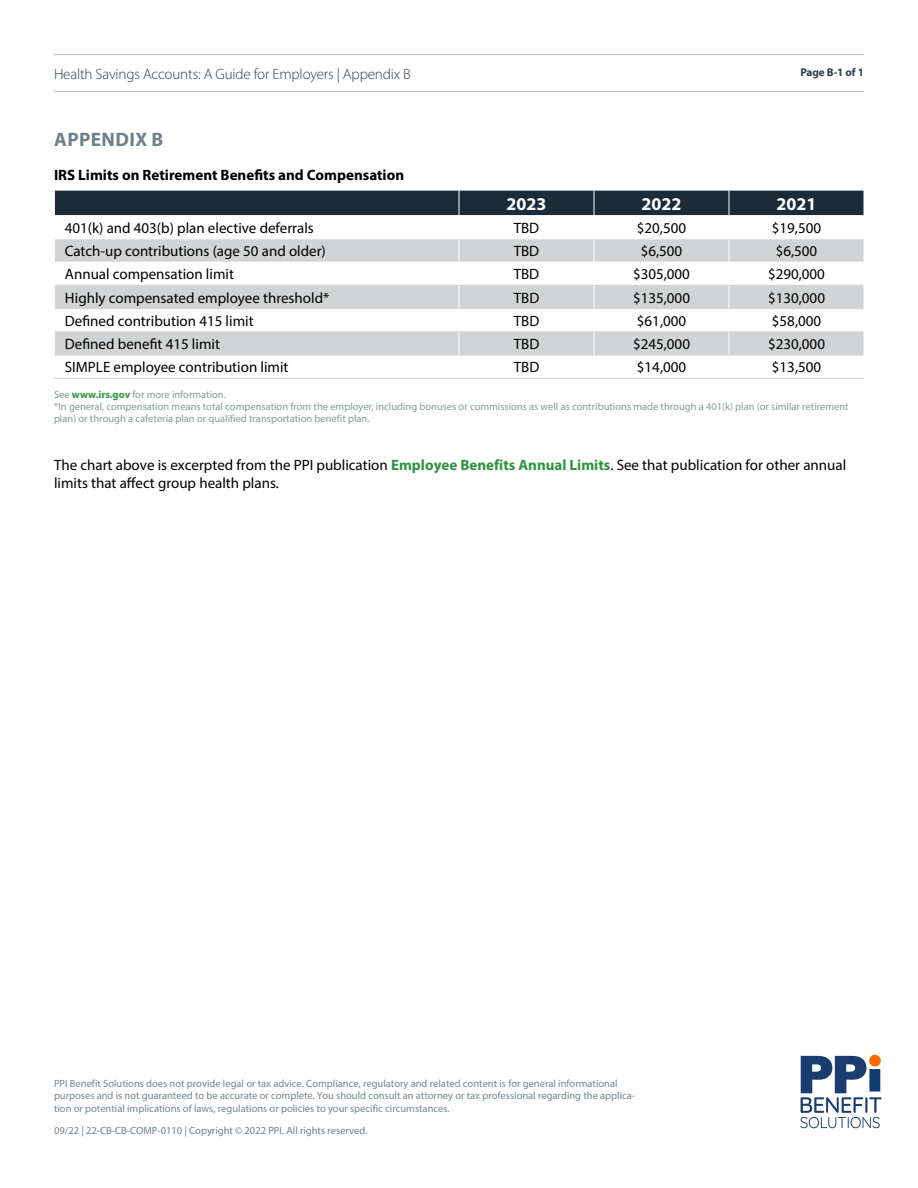
<style>
.page{position:relative;width:918px;height:1188px;background:#fff}
.page>*{position:absolute;margin:0;border:0;box-sizing:border-box;transform-origin:0 0}
.t1{font:700 19.5px "Myriad Pro";letter-spacing:.02em;color:#72808a}
.t2{font:700 18px "Myriad Pro";color:#fff}
.t3{font:15px/18px "Myriad Pro";color:#000}
.t4{font:300 15px "Myriad Pro";letter-spacing:-.01em;color:#323e48}
.t5{font:700 15px "Myriad Pro";color:#000}
.t6{font:700 11.25px "Myriad Pro";letter-spacing:-.01em;color:#303e49}
.t7{font:10.5px/12.6px "Myriad Pro";color:#7a868e}
.t8{font:10.5px/12px "Myriad Pro";color:#8b9b92}
.t9{font:10.5px "Myriad Pro";color:#72808a}
.s1{font-weight:700;color:#2e953e}
</style>
<div class="page">
<hr style="left:54px;top:54px;width:810px;height:1px;background:#bdc5c9">
<hr style="left:54px;top:91px;width:810px;height:1px;background:#bdc5c9">
<svg style="left:54px;top:190px;width:810px;height:165px"></svg>
<hr style="left:55px;top:285px;width:404px;height:1px;background:#d1d3d4">
<hr style="left:459px;top:285px;width:135px;height:1px;background:#d1d3d4">
<hr style="left:594px;top:285px;width:135px;height:1px;background:#d1d3d4">
<hr style="left:729px;top:285px;width:135px;height:1px;background:#d1d3d4">
<hr style="left:55px;top:308px;width:404px;height:1px;background:#d1d3d4">
<hr style="left:459px;top:308px;width:135px;height:1px;background:#d1d3d4">
<hr style="left:594px;top:308px;width:135px;height:1px;background:#d1d3d4">
<hr style="left:729px;top:308px;width:135px;height:1px;background:#d1d3d4">
<hr style="left:55px;top:331px;width:404px;height:1px;background:#d1d3d4">
<hr style="left:459px;top:331px;width:135px;height:1px;background:#d1d3d4">
<hr style="left:594px;top:331px;width:135px;height:1px;background:#d1d3d4">
<hr style="left:729px;top:331px;width:135px;height:1px;background:#d1d3d4">
<hr style="left:55px;top:355px;width:404px;height:1px;background:#d1d3d4">
<hr style="left:459px;top:355px;width:135px;height:1px;background:#d1d3d4">
<hr style="left:594px;top:355px;width:135px;height:1px;background:#d1d3d4">
<hr style="left:729px;top:355px;width:135px;height:1px;background:#d1d3d4">
<hr style="left:54px;top:378px;width:405px;height:1px;background:#d1d3d4">
<hr style="left:459px;top:378px;width:135px;height:1px;background:#d1d3d4">
<hr style="left:594px;top:378px;width:135px;height:1px;background:#d1d3d4">
<hr style="left:729px;top:378px;width:135px;height:1px;background:#d1d3d4">
<img style="left:800px;top:1054px;width:82px;height:75px">
<p class="t4" style="left:54px;top:65px;width:358px">Health Savings Accounts: A Guide for Employers | Appendix B</p>
<p class="t6" style="left:800px;top:65px;width:65px">Page B-1 of 1</p>
<h1 class="t1" style="left:54px;top:126px;width:111px">APPENDIX B</h1>
<p class="t5" style="left:54px;top:165px;width:352px">IRS Limits on Retirement Benefits and Compensation</p>
<p class="t2" style="left:507px;top:192px;width:41px">2023</p>
<p class="t2" style="left:642px;top:192px;width:41px">2022</p>
<p class="t2" style="left:777px;top:192px;width:41px">2021</p>
<p class="t3" style="left:65px;top:219px;width:250px">401(k) and 403(b) plan elective deferrals</p>
<p class="t3" style="left:514px;top:219px;width:27px">TBD</p>
<p class="t3" style="left:637px;top:219px;width:51px">$20,500</p>
<p class="t3" style="left:772px;top:219px;width:51px">$19,500</p>
<p class="t3" style="left:65px;top:242px;width:263px">Catch-up contributions (age 50 and older)</p>
<p class="t3" style="left:514px;top:242px;width:27px">TBD</p>
<p class="t3" style="left:641px;top:242px;width:43px">$6,500</p>
<p class="t3" style="left:776px;top:242px;width:43px">$6,500</p>
<p class="t3" style="left:65px;top:265px;width:171px">Annual compensation limit</p>
<p class="t3" style="left:514px;top:265px;width:27px">TBD</p>
<p class="t3" style="left:633px;top:265px;width:58px">$305,000</p>
<p class="t3" style="left:768px;top:265px;width:58px">$290,000</p>
<p class="t3" style="left:65px;top:288px;width:266px">Highly compensated employee threshold*</p>
<p class="t3" style="left:514px;top:288px;width:27px">TBD</p>
<p class="t3" style="left:633px;top:288px;width:58px">$135,000</p>
<p class="t3" style="left:768px;top:288px;width:58px">$130,000</p>
<p class="t3" style="left:65px;top:312px;width:190px">Defined contribution 415 limit</p>
<p class="t3" style="left:514px;top:312px;width:27px">TBD</p>
<p class="t3" style="left:637px;top:312px;width:51px">$61,000</p>
<p class="t3" style="left:772px;top:312px;width:51px">$58,000</p>
<p class="t3" style="left:65px;top:335px;width:157px">Defined benefit 415 limit</p>
<p class="t3" style="left:514px;top:335px;width:27px">TBD</p>
<p class="t3" style="left:633px;top:335px;width:58px">$245,000</p>
<p class="t3" style="left:768px;top:335px;width:58px">$230,000</p>
<p class="t3" style="left:65px;top:358px;width:225px">SIMPLE employee contribution limit</p>
<p class="t3" style="left:514px;top:358px;width:27px">TBD</p>
<p class="t3" style="left:637px;top:358px;width:51px">$14,000</p>
<p class="t3" style="left:772px;top:358px;width:51px">$13,500</p>
<p class="t8" style="left:54px;top:389px;width:796px">See <span class="s1">www.irs.gov</span> for more information.<br>*In general, compensation means total compensation from the employer, including bonuses or commissions as well as contributions made through a 401(k) plan (or similar retirement plan) or through a cafeteria plan or qualified transportation benefit plan.</p>
<p class="t3" style="left:54px;top:456px;width:794px">The chart above is excerpted from the PPI publication <span class="s1">Employee Benefits Annual Limits</span>. See that publication for other annual limits that affect group health plans.</p>
<p class="t7" style="left:54px;top:1077px;width:583px">PPI Benefit Solutions does not provide legal or tax advice. Compliance, regulatory and related content is for general informational purposes and is not guaranteed to be accurate or complete. You should consult an attorney or tax professional regarding the applica&shy;tion or potential implications of laws, regulations or policies to your specific circumstances.</p>
<p class="t9" style="left:54px;top:1124px;width:315px">09/22 | 22-CB-CB-COMP-0110 | Copyright © 2022 PPI. All rights reserved.</p>
</div>
